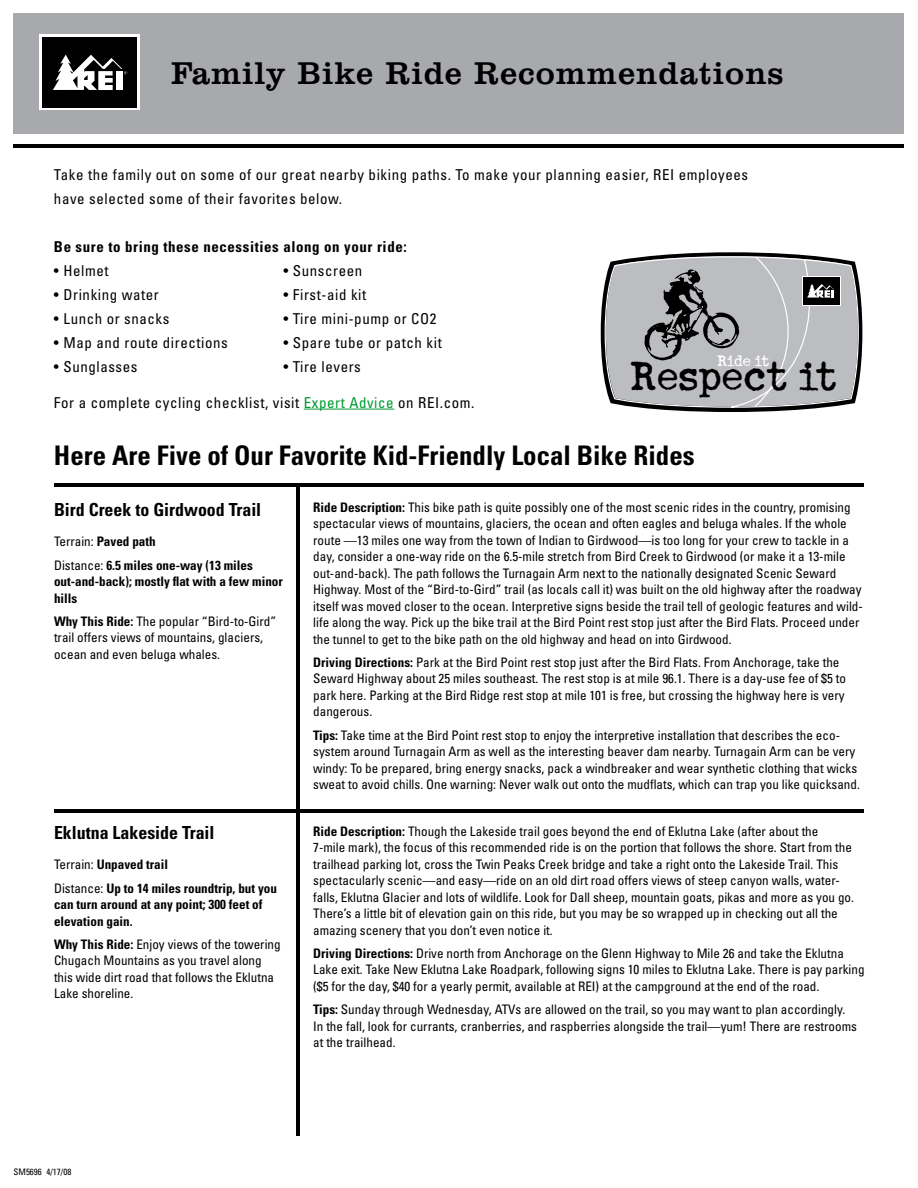
<style>
.page{position:relative;width:918px;height:1188px;background:#fff}
.page>*{position:absolute;margin:0;border:0;box-sizing:border-box;transform-origin:0 0}
.t1{font:47.55px "Schmutz ICG Cleaned";color:#000}
.t2{font:32.4px "Clarendon BT";letter-spacing:.03em;color:#000}
.t3{font:700 condensed 27px "Univers";color:#000}
.t4{font:700 condensed 18px "Univers";color:#000}
.t5{font:17.85px "Schmutz ICG Cleaned";letter-spacing:-.03em;color:#fff}
.t6{font:condensed 15px/24px "Univers";letter-spacing:.04em;color:#000}
.t7{font:700 condensed 15px "Univers";letter-spacing:.04em;color:#000}
.t8{font:condensed 13.2px/16.5px "Univers";color:#000}
.t9{font:700 condensed 13.2px/23.2px "Univers";color:#000}
.t10{font:condensed 9px "Univers";color:#000}
.s1{color:#093}
.s2{font-weight:400}
.s3{font-weight:700}
</style>
<div class="page">
<hr style="left:304px;top:409px;width:90px;height:1px;background:#093">
<div style="left:14px;top:14px;width:890px;height:120px;background:#a7a9ac"></div>
<div style="left:39px;top:34px;width:101px;height:76px;background:#fff"></div>
<div style="left:42px;top:37px;width:95px;height:70px;background:#000"></div>
<svg style="left:53px;top:55px;width:74px;height:35px"></svg>
<hr style="left:14px;top:144px;width:890px;height:3px;background:#000">
<hr style="left:54px;top:483px;width:810px;height:3px;background:#000">
<hr style="left:54px;top:809px;width:810px;height:3px;background:#000">
<hr style="left:297px;top:486px;width:3px;height:650px;background:#000">
<svg style="left:601px;top:252px;width:261px;height:160px;background:#a5a6a8"></svg>
<h2 class="t2" style="left:171px;top:53px;width:614px">Family Bike Ride Recommendations</h2>
<p class="t6" style="left:54px;top:162px;width:696px">Take the family out on some of our great nearby biking paths. To make your planning easier, REI employees have selected some of their favorites below.</p>
<p class="t7" style="left:54px;top:237px;width:354px">Be sure to bring these necessities along on your ride:</p>
<p class="t6" style="left:54px;top:258px;width:56px">• Helmet</p>
<p class="t6" style="left:54px;top:282px;width:106px">• Drinking water</p>
<p class="t6" style="left:54px;top:306px;width:117px">• Lunch or snacks</p>
<p class="t6" style="left:54px;top:330px;width:175px">• Map and route directions</p>
<p class="t6" style="left:54px;top:354px;width:85px">• Sunglasses</p>
<p class="t6" style="left:54px;top:390px;width:422px">For a complete cycling checklist, visit <span class="s1">Expert Advice</span> on REI.com.</p>
<h3 class="t3" style="left:54px;top:438px;width:642px">Here Are Five of Our Favorite Kid-Friendly Local Bike Rides</h3>
<p class="t6" style="left:283px;top:258px;width:80px">• Sunscreen</p>
<p class="t6" style="left:283px;top:282px;width:84px">• First-aid kit</p>
<p class="t6" style="left:283px;top:306px;width:154px">• Tire mini-pump or CO2</p>
<p class="t6" style="left:283px;top:330px;width:160px">• Spare tube or patch kit</p>
<p class="t6" style="left:283px;top:354px;width:79px">• Tire levers</p>
<h1 class="t1" style="left:630px;top:348px;width:209px">Respect it</h1>
<h3 class="t5" style="left:717px;top:350px;width:54px">Ride it</h3>
<h3 class="t4" style="left:54px;top:499px;width:209px">Bird Creek to Girdwood Trail</h3>
<p class="t9" style="left:54px;top:530px;width:201px"><span class="s2">Terrain:</span> Paved path<br><span class="s2">Distance:</span> 6.5 miles one-way (13 miles</p>
<p class="t9" style="left:54px;top:573px;width:230px;line-height:16.5px">out-and-back); mostly flat with a few minor hills</p>
<p class="t8" style="left:54px;top:613px;width:224px"><span class="s3">Why This Ride:</span> The popular “Bird-to-Gird” trail offers views of mountains, glaciers, ocean and even beluga whales.</p>
<h3 class="t4" style="left:54px;top:822px;width:162px">Eklutna Lakeside Trail</h3>
<p class="t9" style="left:54px;top:853px;width:225px"><span class="s2">Terrain:</span> Unpaved trail<br><span class="s2">Distance:</span> Up to 14 miles roundtrip, but you</p>
<p class="t9" style="left:54px;top:896px;width:210px;line-height:16.5px">can turn around at any point; 300 feet of elevation gain.</p>
<p class="t8" style="left:54px;top:936px;width:228px"><span class="s3">Why This Ride:</span> Enjoy views of the towering Chugach Mountains as you travel along this wide dirt road that follows the Eklutna Lake shoreline.</p>
<p class="t8" style="left:313px;top:499px;width:551px"><span class="s3">Ride Description:</span> This bike path is quite possibly one of the most scenic rides in the country, promising spectacular views of mountains, glaciers, the ocean and often eagles and beluga whales. If the whole route —13 miles one way from the town of Indian to Girdwood—is too long for your crew to tackle in a day, consider a one-way ride on the 6.5-mile stretch from Bird Creek to Girdwood (or make it a 13-mile out-and-back). The path follows the Turnagain Arm next to the nationally designated Scenic Seward Highway. Most of the “Bird-to-Gird” trail (as locals call it) was built on the old highway after the roadway itself was moved closer to the ocean. Interpretive signs beside the trail tell of geologic features and wild&shy;life along the way. Pick up the bike trail at the Bird Point rest stop just after the Bird Flats. Proceed under the tunnel to get to the bike path on the old highway and head on into Girdwood.</p>
<p class="t8" style="left:313px;top:654px;width:534px"><span class="s3">Driving Directions:</span> Park at the Bird Point rest stop just after the Bird Flats. From Anchorage, take the Seward Highway about 25 miles southeast. The rest stop is at mile 96.1. There is a day-use fee of $5 to park here. Parking at the Bird Ridge rest stop at mile 101 is free, but crossing the highway here is very dangerous.</p>
<p class="t8" style="left:313px;top:726px;width:548px"><span class="s3">Tips:</span> Take time at the Bird Point rest stop to enjoy the interpretive installation that describes the eco&shy;system around Turnagain Arm as well as the interesting beaver dam nearby. Turnagain Arm can be very windy: To be prepared, bring energy snacks, pack a windbreaker and wear synthetic clothing that wicks sweat to avoid chills. One warning: Never walk out onto the mudflats, which can trap you like quicksand.</p>
<p class="t8" style="left:313px;top:823px;width:542px"><span class="s3">Ride Description:</span> Though the Lakeside trail goes beyond the end of Eklutna Lake (after about the<br>7-mile mark), the focus of this recommended ride is on the portion that follows the shore. Start from the trailhead parking lot, cross the Twin Peaks Creek bridge and take a right onto the Lakeside Trail. This spectacularly scenic—and easy—ride on an old dirt road offers views of steep canyon walls, water&shy;falls, Eklutna Glacier and lots of wildlife. Look for Dall sheep, mountain goats, pikas and more as you go.<br>There’s a little bit of elevation gain on this ride, but you may be so wrapped up in checking out all the amazing scenery that you don’t even notice it.</p>
<p class="t8" style="left:313px;top:945px;width:553px"><span class="s3">Driving Directions:</span> Drive north from Anchorage on the Glenn Highway to Mile 26 and take the Eklutna<br>Lake exit. Take New Eklutna Lake Roadpark, following signs 10 miles to Eklutna Lake. There is pay parking ($5 for the day, $40 for a yearly permit, available at REI) at the campground at the end of the road.</p>
<p class="t8" style="left:313px;top:1001px;width:545px"><span class="s3">Tips:</span> Sunday through Wednesday, ATVs are allowed on the trail, so you may want to plan accordingly.<br>In the fall, look for currants, cranberries, and raspberries alongside the trail—yum! There are restrooms at the trailhead.</p>
<p class="t10" style="left:14px;top:1166px;width:59px">SM5696 4/17/08</p>
</div>
